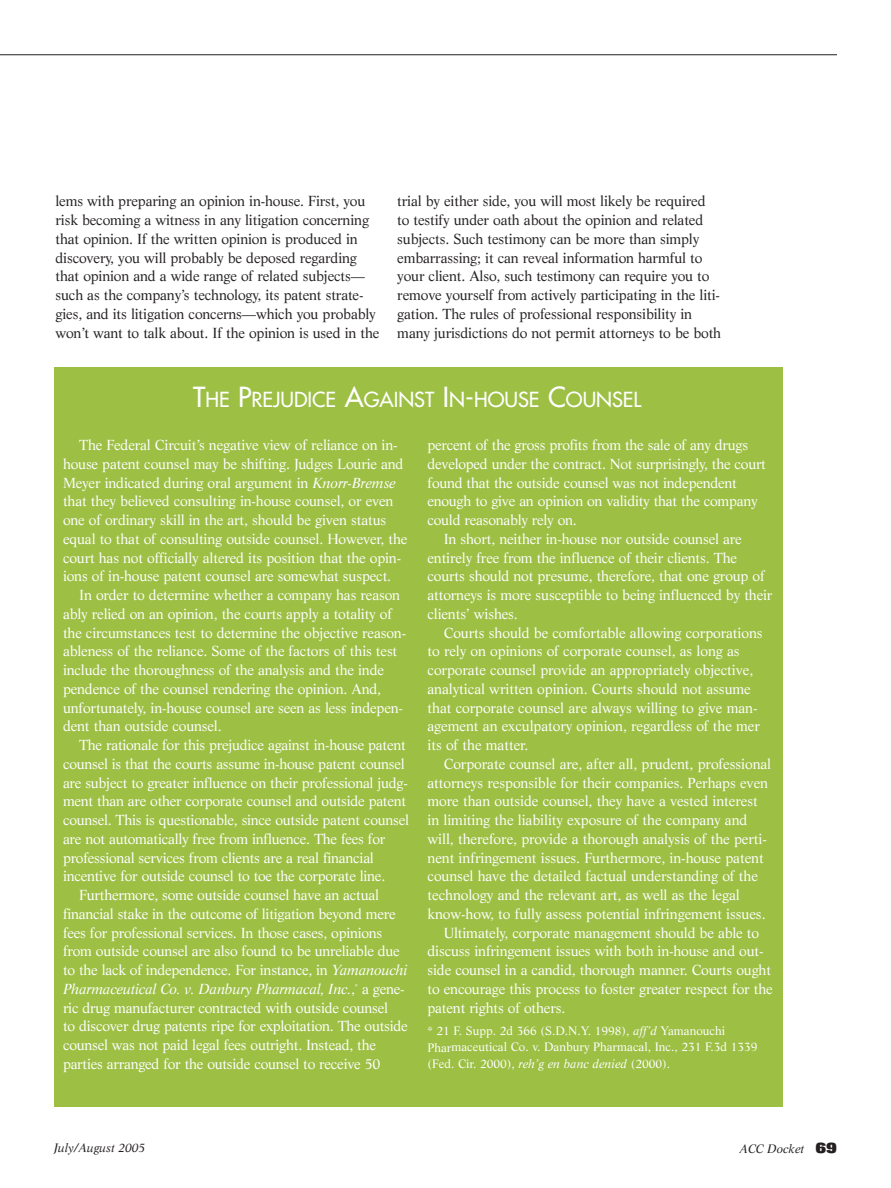
<style>
.page{position:relative;width:891px;height:1188px;background:#fff}
.page>*{position:absolute;margin:0;border:0;box-sizing:border-box;transform-origin:0 0}
.t1{font:20.25px "Futura";color:#fff}
.t2{font:14.25px/18.8px "Life";letter-spacing:-.01em;color:#fff}
.t3{font:14.25px/18.8px "Life";letter-spacing:-.01em;color:#231f20}
.t4{font:12px/16.5px "Life";color:#fff}
.t5{font:italic 12px "Life";color:#231f20}
.s1{font-size:27px}
.s2{font-style:italic}
.s3{font-family:"Folio";font-weight:800;font-style:normal;font-size:15px}
</style>
<div class="page">
<hr style="left:0;top:54px;width:837px;height:1px;background:#231f20">
<div style="left:54px;top:367px;width:729px;height:739px;background:#9cbf44"></div>
<p class="t3" style="left:56px;top:193px;width:325px">lems with preparing an opinion in-house. First, you risk becoming a witness in any litigation concerning that opinion. If the written opinion is produced in discovery, you will probably be deposed regarding that opinion and a wide range of related subjects— such as the company’s technology, its patent strate&shy;gies, and its litigation concerns—which you probably won’t want to talk about. If the opinion is used in the</p>
<p class="t3" style="left:397px;top:193px;width:325px">trial by either side, you will most likely be required to testify under oath about the opinion and related subjects. Such testimony can be more than simply embarrassing; it can reveal information harmful to your client. Also, such testimony can require you to remove yourself from actively participating in the liti&shy;gation. The rules of professional responsibility in many jurisdictions do not permit attorneys to be both</p>
<h3 class="t1" style="left:193px;top:389px;width:450px"><span class="s1">T</span>HE <span class="s1">P</span>REJUDICE <span class="s1">A</span>GAINST <span class="s1">I</span>N<span class="s1">-</span>HOUSE <span class="s1">C</span>OUNSEL</h3>
<p class="t2" style="left:63px;top:437px;width:346px;text-indent:16px">The Federal Circuit’s negative view of reliance on in&shy;house patent counsel may be shifting. Judges Lourie and Meyer indicated during oral argument in <span class="s2">Knorr-Bremse </span>that they believed consulting in-house counsel, or even one of ordinary skill in the art, should be given status equal to that of consulting outside counsel. However, the court has not officially altered its position that the opin&shy;ions of in-house patent counsel are somewhat suspect.</p>
<p class="t2" style="left:63px;top:587px;width:345px;text-indent:16px">In order to determine whether a company has reason ably relied on an opinion, the courts apply a totality of the circumstances test to determine the objective reason&shy;ableness of the reliance. Some of the factors of this test include the thoroughness of the analysis and the inde pendence of the counsel rendering the opinion. And, unfortunately, in-house counsel are seen as less indepen&shy;dent than outside counsel.</p>
<p class="t2" style="left:63px;top:737px;width:348px;text-indent:16px">The rationale for this prejudice against in-house patent counsel is that the courts assume in-house patent counsel are subject to greater influence on their professional judg&shy;ment than are other corporate counsel and outside patent counsel. This is questionable, since outside patent counsel are not automatically free from influence. The fees for professional services from clients are a real financial incentive for outside counsel to toe the corporate line.</p>
<p class="t2" style="left:63px;top:887px;width:346px;text-indent:16px">Furthermore, some outside counsel have an actual financial stake in the outcome of litigation beyond mere fees for professional services. In those cases, opinions from outside counsel are also found to be unreliable due to the lack of independence. For instance, in <span class="s2">Yamanouchi Pharmaceutical Co. v. Danbury Pharmacal, Inc.</span>,<sup>*</sup> a gene&shy;ric drug manufacturer contracted with outside counsel<br>to discover drug patents ripe for exploitation. The outside counsel was not paid legal fees outright. Instead, the parties arranged for the outside counsel to receive 50</p>
<p class="t2" style="left:428px;top:437px;width:340px">percent of the gross profits from the sale of any drugs developed under the contract. Not surprisingly, the court found that the outside counsel was not independent enough to give an opinion on validity that the company could reasonably rely on.</p>
<p class="t2" style="left:428px;top:531px;width:347px;text-indent:16px">In short, neither in-house nor outside counsel are entirely free from the influence of their clients. The courts should not presume, therefore, that one group of attorneys is more susceptible to being influenced by their clients’ wishes.</p>
<p class="t2" style="left:428px;top:624px;width:337px;text-indent:16px">Courts should be comfortable allowing corporations to rely on opinions of corporate counsel, as long as corporate counsel provide an appropriately objective, analytical written opinion. Courts should not assume that corporate counsel are always willing to give man&shy;agement an exculpatory opinion, regardless of the mer its of the matter.</p>
<p class="t2" style="left:428px;top:756px;width:345px;text-indent:16px">Corporate counsel are, after all, prudent, professional attorneys responsible for their companies. Perhaps even more than outside counsel, they have a vested interest in limiting the liability exposure of the company and will, therefore, provide a thorough analysis of the perti&shy;nent infringement issues. Furthermore, in-house patent counsel have the detailed factual understanding of the technology and the relevant art, as well as the legal know-how, to fully assess potential infringement issues.</p>
<p class="t2" style="left:428px;top:924px;width:347px;text-indent:16px">Ultimately, corporate management should be able to discuss infringement issues with both in-house and out&shy;side counsel in a candid, thorough manner. Courts ought to encourage this process to foster greater respect for the patent rights of others.</p>
<p class="t4" style="left:428px;top:1024px;width:332px">* 21 F. Supp. 2d 366 (S.D.N.Y. 1998), <span class="s2">aff’d</span> Yamanouchi<br>Pharmaceutical Co. v. Danbury Pharmacal, Inc., 231 F.3d 1339 (Fed. Cir. 2000), <span class="s2">reh’g en banc denied</span> (2000).</p>
<p class="t5" style="left:54px;top:1143px;width:93px">July/August 2005</p>
<p class="t5" style="left:740px;top:1144px;width:99px">ACC Docket <span class="s3">69</span></p>
</div>
